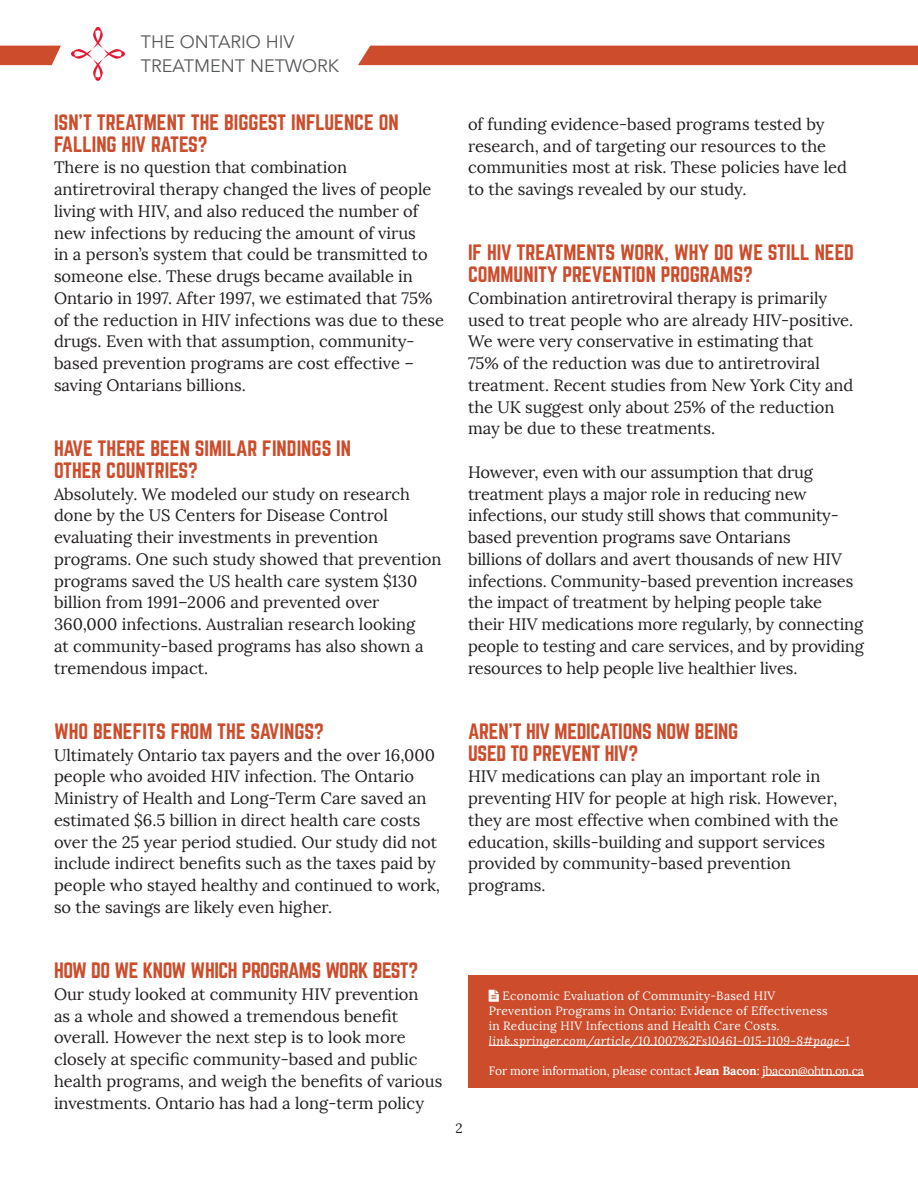
<style>
.page{position:relative;width:918px;height:1188px;background:#fff}
.page>*{position:absolute;margin:0;border:0;box-sizing:border-box;transform-origin:0 0}
.heading_3{font:19.5px/21.8px "Norwester";color:#cc4c2b}
.heading_3-2{font:19.5px "Norwester";letter-spacing:-.02em;color:#cc4c2b}
.t1{font:18px/24px "Avenir";color:#57585a}
.body_lora_12{font:16.5px/21.8px "Lora";color:#231f20}
.heading_3-3{font:16.5px/21.8px "Lora";color:#231f20}
.t2{font:13.5px "Lora";color:#231f20}
.small_white_end_text{font:12px/15px "Lora";letter-spacing:.02em;color:#fff}
.small_white_end_text-2{font:italic 12px "Lora";letter-spacing:.02em;color:#fff}
.small_white_end_text-3{font:12px "Lora";letter-spacing:-.01em;color:#fff}
.s1{font-weight:700}
</style>
<div class="page">
<div style="left:358px;top:46px;width:560px;height:19px;background:#cc4c2b"></div>
<svg style="left:0;top:46px;width:61px;height:19px"></svg>
<svg style="left:71px;top:27px;width:54px;height:54px"></svg>
<div style="left:468px;top:975px;width:450px;height:113px;background:#cc4c2b"></div>
<hr style="left:489px;top:1045px;width:361px;height:1px;background:#fff">
<hr style="left:763px;top:1075px;width:101px;height:1px;background:#fff">
<p class="t1" style="left:141px;top:30px;width:200px">THE ONTARIO HIV<br>TREATMENT NETWORK</p>
<p class="heading_3" style="left:54px;top:112px;width:346px">ISN’T TREATMENT THE BIGGEST INFLUENCE ON<br>FALLING HIV RATES?</p>
<p class="body_lora_12" style="left:54px;top:157px;width:391px">There is no question that combination antiretroviral therapy changed the lives of people living with HIV, and also reduced the number of new infections by reducing the amount of virus<br>in a person’s system that could be transmitted to someone else. These drugs became available in Ontario in 1997. After 1997, we estimated that 75% of the reduction in HIV infections was due to these drugs. Even with that assumption, community&shy;based prevention programs are cost effective – saving Ontarians billions.</p>
<p class="heading_3" style="left:54px;top:438px;width:299px">HAVE THERE BEEN SIMILAR FINDINGS IN</p>
<p class="heading_3" style="left:54px;top:460px;width:145px">OTHER COUNTRIES?</p>
<p class="body_lora_12" style="left:54px;top:483px;width:389px">Absolutely. We modeled our study on research done by the US Centers for Disease Control evaluating their investments in prevention programs. One such study showed that prevention programs saved the US health care system $130 billion from 1991–2006 and prevented over 360,000 infections. Australian research looking<br>at community-based programs has also shown a tremendous impact.</p>
<p class="heading_3-3" style="left:468px;top:113px;width:381px">of funding evidence-based programs tested by research, and of targeting our resources to the communities most at risk. These policies have led to the savings revealed by our study.</p>
<p class="heading_3" style="left:468px;top:242px;width:387px">IF HIV TREATMENTS WORK, WHY DO WE STILL NEED<br>COMMUNITY PREVENTION PROGRAMS?</p>
<p class="body_lora_12" style="left:468px;top:287px;width:387px">Combination antiretroviral therapy is primarily used to treat people who are already HIV-positive.<br>We were very conservative in estimating that<br>75% of the reduction was due to antiretroviral treatment. Recent studies from New York City and the UK suggest only about 25% of the reduction may be due to these treatments.</p>
<p class="body_lora_12" style="left:468px;top:461px;width:397px">However, even with our assumption that drug treatment plays a major role in reducing new infections, our study still shows that community&shy;based prevention programs save Ontarians<br>billions of dollars and avert thousands of new HIV infections. Community-based prevention increases the impact of treatment by helping people take<br>their HIV medications more regularly, by connecting people to testing and care services, and by providing resources to help people live healthier lives.</p>
<p class="heading_3" style="left:54px;top:721px;width:271px">WHO BENEFITS FROM THE SAVINGS?</p>
<p class="body_lora_12" style="left:54px;top:744px;width:388px">Ultimately Ontario tax payers and the over 16,000 people who avoided HIV infection. The Ontario Ministry of Health and Long-Term Care saved an estimated $6.5 billion in direct health care costs over the 25 year period studied. Our study did not include indirect benefits such as the taxes paid by people who stayed healthy and continued to work, so the savings are likely even higher.</p>
<p class="heading_3" style="left:468px;top:721px;width:272px">AREN’T HIV MEDICATIONS NOW BEING</p>
<p class="heading_3" style="left:468px;top:743px;width:172px">USED TO PREVENT HIV?</p>
<p class="body_lora_12" style="left:468px;top:766px;width:372px">HIV medications can play an important role in preventing HIV for people at high risk. However, they are most effective when combined with the education, skills-building and support services provided by community-based prevention programs.</p>
<p class="heading_3-2" style="left:54px;top:961px;width:366px">HOW DO WE KNOW WHICH PROGRAMS WORK BEST?</p>
<p class="heading_3-3" style="left:54px;top:983px;width:390px">Our study looked at community HIV prevention<br>as a whole and showed a tremendous benefit overall. However the next step is to look more closely at specific community-based and public health programs, and weigh the benefits of various investments. Ontario has had a long-term policy</p>
<p class="t2" style="left:455px;top:1120px;width:9px">2</p>
<p class="small_white_end_text" style="left:489px;top:988px;width:341px;text-indent:14px">Economic Evaluation of Community-Based HIV<br>Prevention Programs in Ontario: Evidence of Effectiveness in Reducing HIV Infections and Health Care Costs.</p>
<p class="small_white_end_text-2" style="left:489px;top:1033px;width:362px">link.springer.com/article/10.1007%2Fs10461-015-1109-8#page-1</p>
<p class="small_white_end_text-3" style="left:489px;top:1063px;width:377px">For more information, please contact <span class="s1">Jean Bacon</span>: jbacon@ohtn.on.ca</p>
</div>
